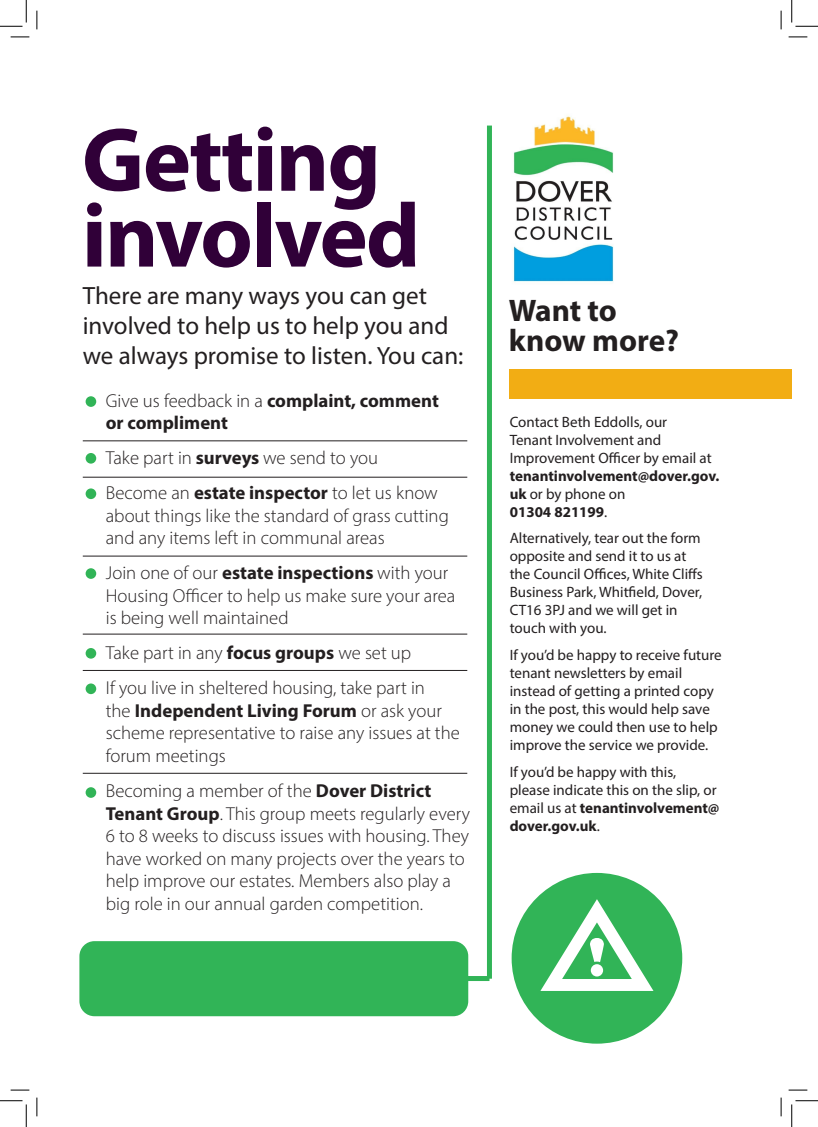
<style>
.page{position:relative;width:818px;height:1127px;background:#fff}
.page>*{position:absolute;margin:0;border:0;box-sizing:border-box;transform-origin:0 0}
.t1{font:700 91.25px/75.8px "Myriad Pro";letter-spacing:-.02em;color:#300038}
.t2{font:700 31.25px/30px "Myriad Pro";letter-spacing:-.005em;color:#231f20}
.t3{font:25px/30px "Myriad Pro";color:#231f20}
.t4{font:300 18.75px/22.5px "Myriad Pro";color:#231f20}
.t5{font:700 18.75px/22.5px "Myriad Pro";color:#231f20}
.t6{font:15px/18px "Myriad Pro";color:#231f20}
.t7{font:700 15px "Myriad Pro";color:#231f20}
.s1{font-weight:300}
.s2{font-weight:700}
.s3{font-weight:400}
</style>
<div class="page">
<div style="left:509px;top:369px;width:283px;height:30px;background:#f2ad14"></div>
<div style="left:512px;top:872px;width:170px;height:171px;background:#31b457;border-radius:50%"></div>
<svg style="left:541px;top:899px;width:112px;height:91px"></svg>
<hr style="left:83px;top:440px;width:384px;height:1px;background:#231f20">
<hr style="left:83px;top:477px;width:384px;height:1px;background:#231f20">
<hr style="left:83px;top:555px;width:384px;height:1px;background:#231f20">
<hr style="left:83px;top:633px;width:384px;height:1px;background:#231f20">
<hr style="left:83px;top:670px;width:384px;height:1px;background:#231f20">
<hr style="left:83px;top:772px;width:384px;height:1px;background:#231f20">
<div style="left:487px;top:125px;width:5px;height:853px;background:#31b457"></div>
<div style="left:125px;top:975px;width:364px;height:5px;background:#31b457"></div>
<div style="left:79px;top:940px;width:389px;height:75px;background:#31b457;border-radius:15px"></div>
<div style="left:86px;top:396px;width:10px;height:11px;background:#31b457;border-radius:50%"></div>
<div style="left:86px;top:453px;width:10px;height:10px;background:#31b457;border-radius:50%"></div>
<div style="left:86px;top:488px;width:10px;height:11px;background:#31b457;border-radius:50%"></div>
<div style="left:86px;top:568px;width:10px;height:10px;background:#31b457;border-radius:50%"></div>
<div style="left:86px;top:648px;width:10px;height:10px;background:#31b457;border-radius:50%"></div>
<div style="left:86px;top:683px;width:10px;height:11px;background:#31b457;border-radius:50%"></div>
<div style="left:86px;top:787px;width:10px;height:10px;background:#31b457;border-radius:50%"></div>
<img style="left:513px;top:116px;width:101px;height:166px">
<svg style="left:11px;top:36px;width:18px;height:2px"></svg>
<svg style="left:788px;top:36px;width:19px;height:2px"></svg>
<svg style="left:11px;top:1089px;width:18px;height:1px"></svg>
<svg style="left:788px;top:1089px;width:19px;height:1px"></svg>
<svg style="left:36px;top:11px;width:2px;height:18px"></svg>
<svg style="left:36px;top:1097px;width:2px;height:18px"></svg>
<svg style="left:780px;top:11px;width:2px;height:18px"></svg>
<svg style="left:780px;top:1097px;width:2px;height:18px"></svg>
<svg style="left:0;top:0;width:27px;height:27px"></svg>
<svg style="left:0;top:1100px;width:27px;height:26px"></svg>
<svg style="left:791px;top:0;width:27px;height:27px"></svg>
<svg style="left:791px;top:1100px;width:27px;height:26px"></svg>
<p class="t1" style="left:82px;top:119px;width:340px">Getting involved</p>
<p class="t3" style="left:83px;top:280px;width:382px">There are many ways you can get involved to help us to help you and we always promise to listen. You can:</p>
<p class="t5" style="left:106px;top:388px;width:335px"><span class="s1">Give us feedback in a</span> complaint, comment or compliment</p>
<p class="t4" style="left:106px;top:446px;width:274px">Take part in <span class="s2">surveys</span> we send to you</p>
<p class="t4" style="left:106px;top:481px;width:345px">Become an <span class="s2">estate inspector</span> to let us know about things like the standard of grass cutting and any items left in communal areas</p>
<p class="t4" style="left:106px;top:561px;width:351px">Join one of our <span class="s2">estate inspections</span> with your<br>Housing Officer to help us make sure your area is being well maintained</p>
<p class="t4" style="left:106px;top:641px;width:307px">Take part in any <span class="s2">focus groups</span> we set up</p>
<p class="t4" style="left:106px;top:676px;width:355px">If you live in sheltered housing, take part in<br>the <span class="s2">Independent Living Forum</span> or ask your scheme representative to raise any issues at the forum meetings</p>
<p class="t4" style="left:106px;top:779px;width:366px">Becoming a member of the <span class="s2">Dover District Tenant Group</span>. This group meets regularly every 6 to 8 weeks to discuss issues with housing. They have worked on many projects over the years to help improve our estates. Members also play a big role in our annual garden competition.</p>
<p class="t2" style="left:509px;top:294px;width:172px">Want to know more?</p>
<p class="t6" style="left:510px;top:412px;width:211px">Contact Beth Eddolls, our<br>Tenant Involvement and<br>Improvement Officer by email at <span class="s2">tenantinvolvement@dover.gov. uk</span> or by phone on</p>
<p class="t7" style="left:510px;top:501px;width:99px">01304 821199<span class="s3">.</span></p>
<p class="t6" style="left:510px;top:529px;width:195px">Alternatively, tear out the form opposite and send it to us at the Council Offices, White Cliffs<br>Business Park, Whitfield, Dover,<br>CT16 3PJ and we will get in</p>
<p class="t6" style="left:510px;top:619px;width:99px">touch with you.</p>
<p class="t6" style="left:510px;top:645px;width:214px">If you’d be happy to receive future tenant newsletters by email instead of getting a printed copy in the post, this would help save money we could then use to help improve the service we provide.</p>
<p class="t6" style="left:510px;top:762px;width:168px">If you’d be happy with this,</p>
<p class="t6" style="left:510px;top:780px;width:211px">please indicate this on the slip, or email us at <span class="s2">tenantinvolvement@ dover.gov.uk</span>.</p>
</div>
